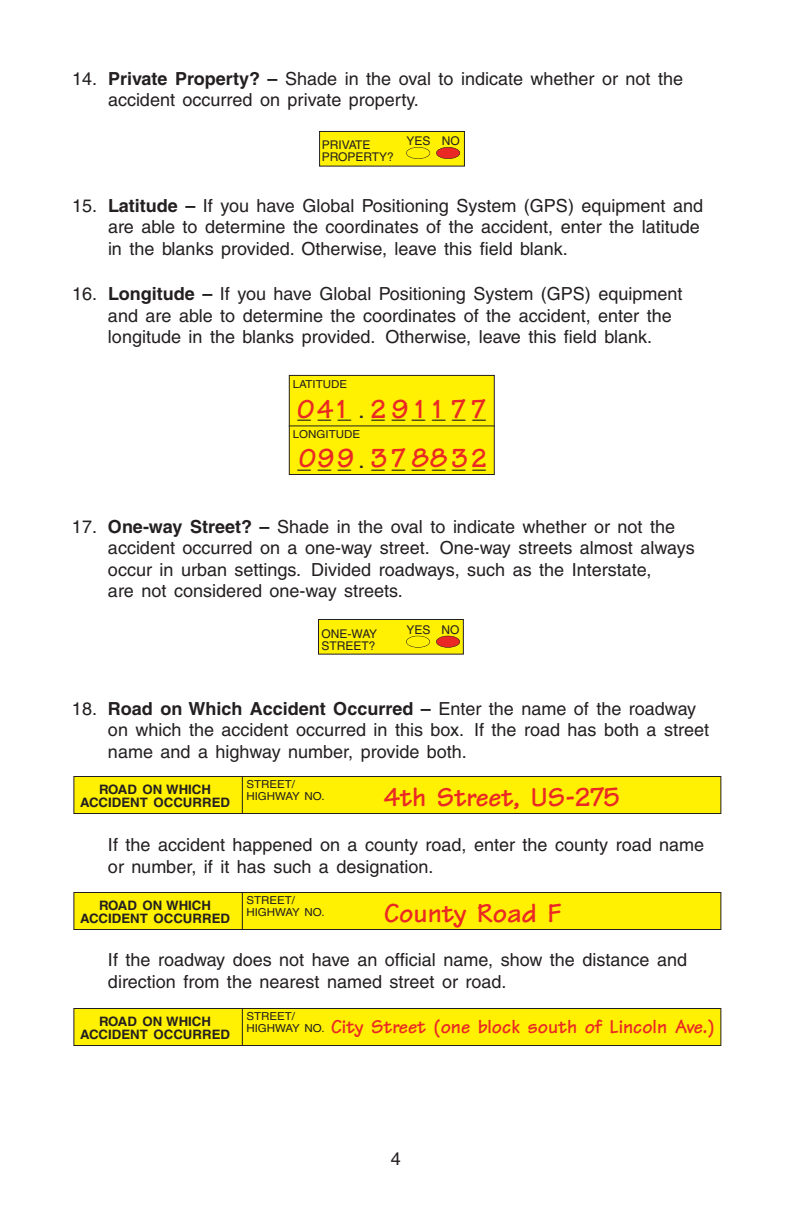
<style>
.page{position:relative;width:792px;height:1224px;background:#fff}
.page>*{position:absolute;margin:0;border:0;box-sizing:border-box;transform-origin:0 0}
.t1{font:700 28px "Tekton";color:#ea2924}
.t2{font:700 28px/48.4px "Tekton";letter-spacing:.14em;color:#ea2924}
.t3{font:22px "Helvetica";color:#231f20;scale:1.1 1}
.t4{font:700 20px "Tekton";color:#ea2924}
.t5{font:18px/21.4px "Helvetica";color:#231f20}
.t6{font:700 13px/13.6px "Helvetica";color:#231f20;text-align:center}
.t7{font:12px "Helvetica";color:#231f20}
.t8{font:11px/12px "Helvetica";color:#231f20;scale:1.05 1}
.s1{font-weight:700}
.s2{font-family:"Helvetica";font-weight:400;font-size:11px;color:#231f20}
</style>
<div class="page">
<div style="left:320px;top:131px;width:144px;height:35px;background:#fff101"></div>
<div style="left:319px;top:131px;width:146px;height:36px;border:1px solid #231f20"></div>
<div style="left:318px;top:620px;width:145px;height:34px;background:#fff101"></div>
<div style="left:318px;top:619px;width:146px;height:36px;border:1px solid #231f20"></div>
<div style="left:74px;top:776px;width:647px;height:38px;background:#fff101"></div>
<div style="left:73px;top:776px;width:648px;height:38px;border:1px solid #231f20"></div>
<div style="left:406px;top:636px;width:24px;height:12px;border:1px solid #231f20;border-radius:50%"></div>
<div style="left:406px;top:147px;width:24px;height:12px;border:1px solid #231f20;border-radius:50%"></div>
<div style="left:436px;top:147px;width:24px;height:12px;background:#ea2924;border-radius:50%"></div>
<div style="left:436px;top:147px;width:24px;height:12px;border:1px solid #231f20;border-radius:50%"></div>
<div style="left:436px;top:636px;width:24px;height:11px;background:#ea2924;border-radius:50%"></div>
<div style="left:436px;top:636px;width:24px;height:12px;border:1px solid #231f20;border-radius:50%"></div>
<div style="left:289px;top:375px;width:205px;height:99px;background:#fff101"></div>
<div style="left:289px;top:375px;width:206px;height:100px;border:1px solid #231f20"></div>
<hr style="left:289px;top:425px;width:206px;height:1px;background:#231f20">
<hr style="left:242px;top:776px;width:1px;height:38px;background:#231f20">
<div style="left:74px;top:892px;width:647px;height:38px;background:#fff101"></div>
<div style="left:73px;top:892px;width:648px;height:38px;border:1px solid #231f20"></div>
<hr style="left:242px;top:892px;width:1px;height:38px;background:#231f20">
<div style="left:74px;top:1008px;width:647px;height:38px;background:#fff101"></div>
<div style="left:73px;top:1008px;width:648px;height:38px;border:1px solid #231f20"></div>
<hr style="left:242px;top:1008px;width:1px;height:38px;background:#231f20">
<p class="t5" style="left:108px;top:70px;width:577px;text-indent:-36px">14. <span class="s1">Private Property? –</span> Shade in the oval to indicate whether or not the accident occurred on private property.</p>
<p class="t7" style="left:322px;top:141px;width:50px">PRIVATE</p>
<p class="t7" style="left:406px;top:137px;width:55px">YES NO</p>
<p class="t7" style="left:322px;top:153px;width:74px">PROPERTY?</p>
<p class="t5" style="left:108px;top:197px;width:597px;text-indent:-36px">15. <span class="s1">Latitude –</span> If you have Global Positioning System (GPS) equipment and are able to determine the coordinates of the accident, enter the latitude in the blanks provided. Otherwise, leave this field blank.</p>
<p class="t5" style="left:108px;top:285px;width:576px;text-indent:-36px">16. <span class="s1">Longitude –</span> If you have Global Positioning System (GPS) equipment and are able to determine the coordinates of the accident, enter the longitude in the blanks provided. Otherwise, leave this field blank.</p>
<p class="t8" style="left:293px;top:379px;width:53px">LATITUDE</p>
<p class="t3" style="left:298px;top:402px;width:173px">_ _ _ . _ _ _ _ _ _</p>
<p class="t8" style="left:293px;top:429px;width:66px">LONGITUDE</p>
<p class="t3" style="left:298px;top:452px;width:173px">_ _ _ . _ _ _ _ _ _</p>
<h1 class="t2" style="left:297px;top:389px;width:191px">041 2911 77<br>099 378832</h1>
<p class="t5" style="left:108px;top:518px;width:588px;text-indent:-36px">17. <span class="s1">One-way Street? –</span> Shade in the oval to indicate whether or not the accident occurred on a one-way street. One-way streets almost always occur in urban settings. Divided roadways, such as the Interstate,<br>are not considered one-way streets.</p>
<p class="t7" style="left:322px;top:629px;width:57px">ONE-WAY</p>
<p class="t7" style="left:406px;top:625px;width:55px">YES NO</p>
<p class="t7" style="left:322px;top:641px;width:56px">STREET?</p>
<p class="t5" style="left:108px;top:700px;width:603px;text-indent:-36px">18. <span class="s1">Road on Which Accident Occurred –</span> Enter the name of the roadway on which the accident occurred in this box. If the road has both a street name and a highway number, provide both.</p>
<p class="t6" style="left:80px;top:783px;width:152px">ROAD ON WHICH<br>ACCIDENT OCCURRED</p>
<p class="t8" style="left:246px;top:779px;width:76px">STREET/<br>HIGHWAY NO.</p>
<h1 class="t1" style="left:384px;top:787px;width:237px">4th Street, US-275</h1>
<p class="t5" style="left:108px;top:836px;width:598px">If the accident happened on a county road, enter the county road name or number, if it has such a designation.</p>
<p class="t6" style="left:80px;top:899px;width:152px">ROAD ON WHICH<br>ACCIDENT OCCURRED</p>
<p class="t8" style="left:246px;top:895px;width:76px">STREET/<br>HIGHWAY NO.</p>
<h1 class="t1" style="left:384px;top:903px;width:180px">County Road F</h1>
<p class="t5" style="left:108px;top:951px;width:581px">If the roadway does not have an official name, show the distance and direction from the nearest named street or road.</p>
<p class="t6" style="left:80px;top:1015px;width:152px">ROAD ON WHICH<br>ACCIDENT OCCURRED</p>
<p class="t8" style="left:246px;top:1011px;width:48px">STREET/</p>
<p class="t4" style="left:246px;top:1019px;width:470px"><span class="s2">HIGHWAY NO.</span> City Street (one block south of Lincoln Ave.)</p>
<p class="t5" style="left:391px;top:1150px;width:12px">4</p>
</div>
